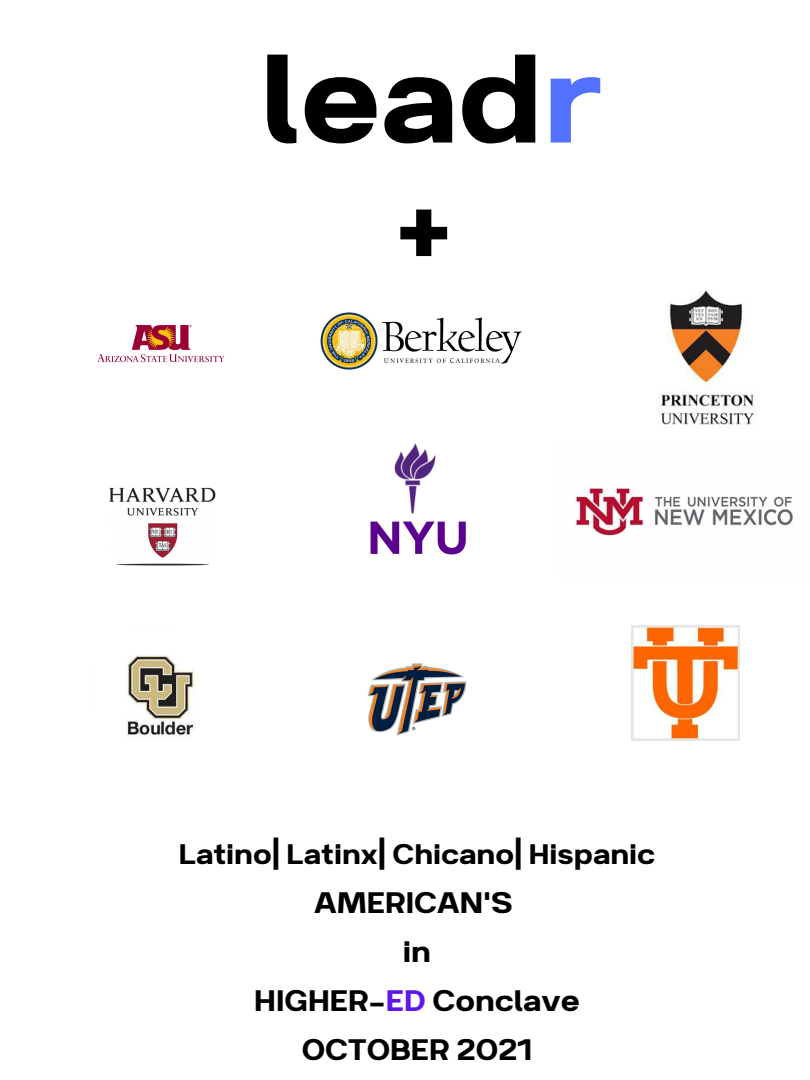
<style>
.page{position:relative;width:810px;height:1080px;background:#fff}
.page>*{position:absolute;margin:0;border:0;box-sizing:border-box;transform-origin:0 0}
.t1{font:150.31px "Breul Grotesk A";color:#000}
.t2{font:125.38px "Breul Grotesk A";color:#000}
.t3{font:35.44px "Breul Grotesk A";color:#000}
.t4{font:33.75px "Breul Grotesk A";color:#000}
.s1{color:#5271ff}
.s2{color:#5e17eb}
</style>
<div class="page">
<img style="left:97px;top:325px;width:128px;height:38px">
<img style="left:320px;top:312px;width:202px;height:58px">
<img style="left:109px;top:487px;width:107px;height:79px">
<img style="left:370px;top:443px;width:96px;height:112px">
<img style="left:575px;top:485px;width:218px;height:51px">
<img style="left:126px;top:655px;width:69px;height:81px">
<img style="left:660px;top:290px;width:94px;height:135px">
<img style="left:367px;top:663px;width:100px;height:73px">
<img style="left:631px;top:626px;width:109px;height:114px">
<p class="t1" style="left:260px;top:-28px;width:344px">lead<span class="s1">r</span></p>
<p class="t2" style="left:393px;top:114px;width:62px">+</p>
<p class="t4" style="left:179px;top:826px;width:478px">Latino| Latinx| Chicano| Hispanic</p>
<p class="t3" style="left:314px;top:873px;width:200px">AMERICAN'S</p>
<p class="t3" style="left:403px;top:922px;width:30px">in</p>
<p class="t3" style="left:254px;top:971px;width:327px">HIGHER-<span class="s2">ED</span> Conclave</p>
<p class="t3" style="left:302px;top:1020px;width:232px">OCTOBER 2021</p>
</div>
